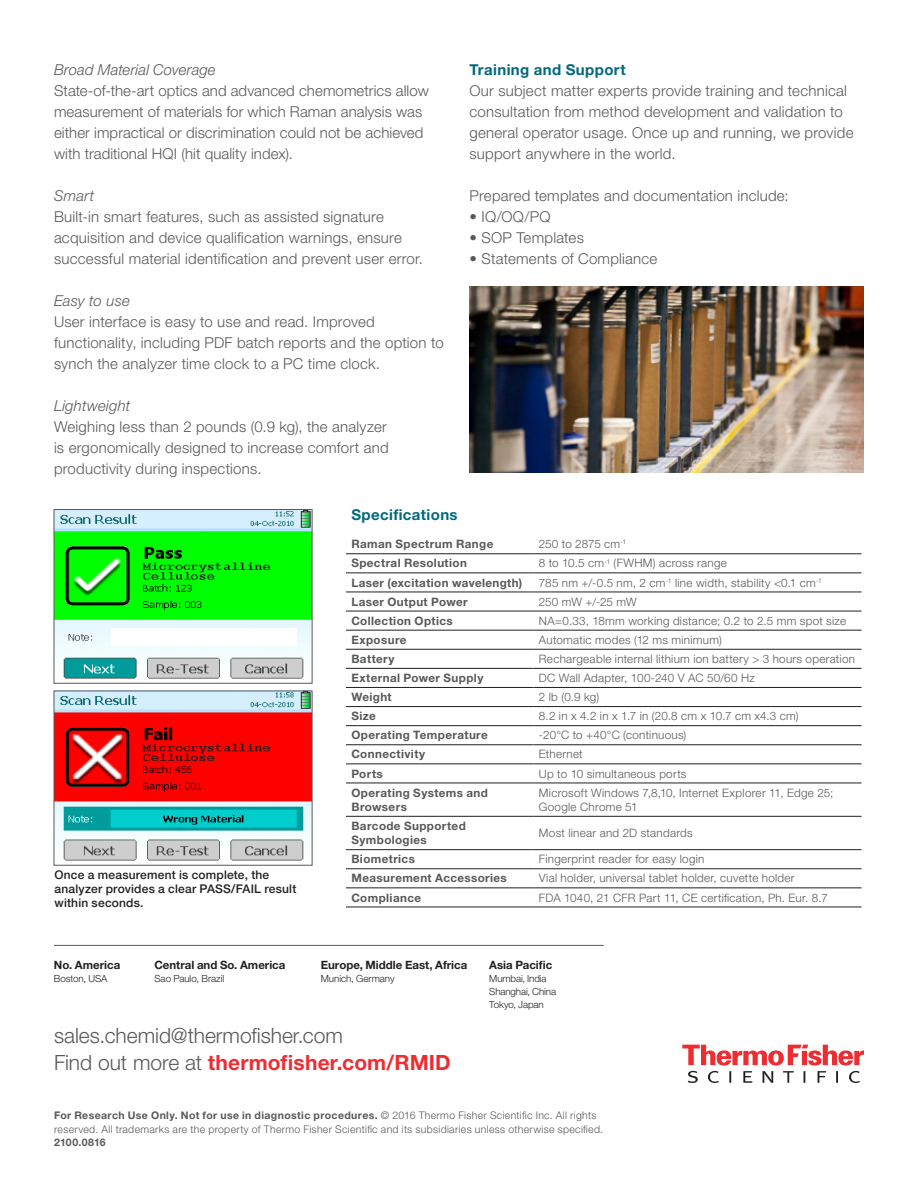
<style>
.page{position:relative;width:918px;height:1188px;background:#fff}
.page>*{position:absolute;margin:0;border:0;box-sizing:border-box;transform-origin:0 0}
.t1{font:300 21px/27px "Helvetica Neue LT Std";color:#57585a}
.t2{font:300 15px/21px "Helvetica Neue LT Std";letter-spacing:.015em;color:#57585a}
.t3{font:italic 300 15px "Helvetica Neue LT Std";letter-spacing:.01em;color:#57585a}
.t4{font:700 15px "Helvetica Neue LT Std";letter-spacing:.025em;color:#00687f}
.t5{font:500 12px/14.2px "Helvetica Neue LT Std";letter-spacing:.015em;color:#231f20}
.t6{font:300 11.7px/14.2px "Helvetica Neue LT Std";letter-spacing:.025em;color:#57585a}
.t7{font:700 11.7px/14.2px "Helvetica Neue LT Std";letter-spacing:.035em;color:#57585a}
.t8{font:300 11.7px "Helvetica Neue LT Std";color:#57585a}
.t9{font:700 11.4px "Helvetica Neue LT Std";color:#231f20}
.t10{font:300 10.5px/13.5px "Helvetica Neue LT Std";letter-spacing:.03em;color:#57585a}
.t11{font:700 10.5px "Helvetica Neue LT Std";letter-spacing:.015em;color:#57585a}
.t12{font:300 9.75px/13px "Helvetica Neue LT Std";letter-spacing:-.01em;color:#231f20}
.s1{font-weight:700;color:#ee2d33}
.s2{font-weight:700}
</style>
<div class="page">
<svg style="left:346px;top:553px;width:516px;height:58px"></svg>
<svg style="left:346px;top:629px;width:516px;height:278px"></svg>
<hr style="left:346px;top:554px;width:188px;height:1px;background:#231f20">
<hr style="left:534px;top:554px;width:328px;height:1px;background:#231f20">
<hr style="left:346px;top:592px;width:188px;height:1px;background:#231f20">
<hr style="left:534px;top:592px;width:328px;height:1px;background:#231f20">
<hr style="left:346px;top:611px;width:188px;height:1px;background:#231f20">
<hr style="left:534px;top:611px;width:328px;height:1px;background:#231f20">
<hr style="left:346px;top:630px;width:188px;height:1px;background:#231f20">
<hr style="left:534px;top:630px;width:328px;height:1px;background:#231f20">
<hr style="left:346px;top:649px;width:188px;height:1px;background:#231f20">
<hr style="left:534px;top:649px;width:328px;height:1px;background:#231f20">
<hr style="left:346px;top:668px;width:188px;height:1px;background:#231f20">
<hr style="left:534px;top:668px;width:328px;height:1px;background:#231f20">
<hr style="left:346px;top:687px;width:188px;height:1px;background:#231f20">
<hr style="left:534px;top:687px;width:328px;height:1px;background:#231f20">
<hr style="left:346px;top:706px;width:188px;height:1px;background:#231f20">
<hr style="left:534px;top:706px;width:328px;height:1px;background:#231f20">
<hr style="left:346px;top:725px;width:188px;height:1px;background:#231f20">
<hr style="left:534px;top:725px;width:328px;height:1px;background:#231f20">
<hr style="left:346px;top:745px;width:188px;height:1px;background:#231f20">
<hr style="left:534px;top:745px;width:328px;height:1px;background:#231f20">
<hr style="left:346px;top:764px;width:188px;height:1px;background:#231f20">
<hr style="left:534px;top:764px;width:328px;height:1px;background:#231f20">
<hr style="left:346px;top:783px;width:188px;height:1px;background:#231f20">
<hr style="left:534px;top:783px;width:328px;height:1px;background:#231f20">
<hr style="left:346px;top:816px;width:188px;height:1px;background:#231f20">
<hr style="left:534px;top:816px;width:328px;height:1px;background:#231f20">
<hr style="left:346px;top:849px;width:188px;height:1px;background:#231f20">
<hr style="left:534px;top:849px;width:328px;height:1px;background:#231f20">
<hr style="left:346px;top:869px;width:188px;height:1px;background:#231f20">
<hr style="left:534px;top:869px;width:328px;height:1px;background:#231f20">
<hr style="left:346px;top:888px;width:188px;height:1px;background:#231f20">
<hr style="left:534px;top:888px;width:328px;height:1px;background:#231f20">
<hr style="left:346px;top:907px;width:188px;height:1px;background:#231f20">
<hr style="left:534px;top:907px;width:328px;height:1px;background:#231f20">
<hr style="left:346px;top:573px;width:188px;height:1px;background:#231f20">
<hr style="left:534px;top:573px;width:328px;height:1px;background:#231f20">
<svg style="left:682px;top:1045px;width:182px;height:38px"></svg>
<img style="left:56px;top:693px;width:254px;height:168px">
<div style="left:54px;top:691px;width:258px;height:175px;border:1px solid #57585a"></div>
<img style="left:56px;top:511px;width:254px;height:168px">
<div style="left:54px;top:509px;width:258px;height:175px;border:1px solid #57585a"></div>
<hr style="left:54px;top:945px;width:550px;height:1px;background:#57585a">
<img style="left:470px;top:286px;width:394px;height:186px">
<p class="t4" style="left:470px;top:60px;width:158px">Training and Support</p>
<p class="t2" style="left:470px;top:80px;width:386px">Our subject matter experts provide training and technical consultation from method development and validation to general operator usage. Once up and running, we provide support anywhere in the world.</p>
<p class="t2" style="left:470px;top:185px;width:321px">Prepared templates and documentation include:</p>
<p class="t2" style="left:470px;top:206px;width:83px">• IQ/OQ/PQ</p>
<p class="t2" style="left:470px;top:227px;width:116px">• SOP Templates</p>
<p class="t2" style="left:470px;top:248px;width:189px">• Statements of Compliance</p>
<p class="t3" style="left:54px;top:61px;width:163px">Broad Material Coverage</p>
<p class="t2" style="left:54px;top:80px;width:376px">State-of-the-art optics and advanced chemometrics allow measurement of materials for which Raman analysis was either impractical or discrimination could not be achieved with traditional HQI (hit quality index).</p>
<p class="t3" style="left:54px;top:187px;width:42px">Smart</p>
<p class="t2" style="left:54px;top:206px;width:371px">Built-in smart features, such as assisted signature acquisition and device qualification warnings, ensure successful material identification and prevent user error.</p>
<p class="t3" style="left:54px;top:292px;width:77px">Easy to use</p>
<p class="t2" style="left:54px;top:311px;width:391px">User interface is easy to use and read. Improved functionality, including PDF batch reports and the option to synch the analyzer time clock to a PC time clock.</p>
<p class="t3" style="left:54px;top:397px;width:78px">Lightweight</p>
<p class="t2" style="left:54px;top:416px;width:336px">Weighing less than 2 pounds (0.9 kg), the analyzer is ergonomically designed to increase comfort and productivity during inspections.</p>
<p class="t4" style="left:351px;top:506px;width:108px">Specifications</p>
<p class="t7" style="left:351px;top:537px;width:144px">Raman Spectrum Range</p>
<p class="t8" style="left:539px;top:537px;width:89px">250 to 2875 cm<sup>-1</sup></p>
<p class="t7" style="left:351px;top:556px;width:117px">Spectral Resolution</p>
<p class="t6" style="left:539px;top:556px;width:190px">8 to 10.5 cm<sup>-1</sup> (FWHM) across range</p>
<p class="t7" style="left:351px;top:575px;width:173px">Laser (excitation wavelength)</p>
<p class="t6" style="left:539px;top:575px;width:285px">785 nm +/-0.5 nm, 2 cm<sup>-1</sup> line width, stability &lt;0.1 cm<sup>-1</sup></p>
<p class="t7" style="left:351px;top:594px;width:118px">Laser Output Power</p>
<p class="t6" style="left:539px;top:594px;width:99px">250 mW +/-25 mW</p>
<p class="t7" style="left:351px;top:613px;width:103px">Collection Optics</p>
<p class="t6" style="left:539px;top:613px;width:309px">NA=0.33, 18mm working distance; 0.2 to 2.5 mm spot size</p>
<p class="t7" style="left:351px;top:632px;width:57px">Exposure</p>
<p class="t6" style="left:539px;top:632px;width:185px">Automatic modes (12 ms minimum)</p>
<p class="t7" style="left:351px;top:651px;width:45px">Battery</p>
<p class="t6" style="left:539px;top:651px;width:318px">Rechargeable internal lithium ion battery &gt; 3 hours operation</p>
<p class="t7" style="left:351px;top:671px;width:133px">External Power Supply</p>
<p class="t6" style="left:539px;top:671px;width:217px">DC Wall Adapter, 100-240 V AC 50/60 Hz</p>
<p class="t7" style="left:351px;top:690px;width:42px">Weight</p>
<p class="t6" style="left:539px;top:690px;width:62px">2 lb (0.9 kg)</p>
<p class="t7" style="left:351px;top:709px;width:26px">Size</p>
<p class="t6" style="left:539px;top:709px;width:261px">8.2 in x 4.2 in x 1.7 in (20.8 cm x 10.7 cm x4.3 cm)</p>
<p class="t7" style="left:351px;top:728px;width:138px">Operating Temperature</p>
<p class="t6" style="left:539px;top:728px;width:149px">-20°C to +40°C (continuous)</p>
<p class="t7" style="left:351px;top:747px;width:75px">Connectivity</p>
<p class="t6" style="left:539px;top:747px;width:45px">Ethernet</p>
<p class="t7" style="left:351px;top:766px;width:33px">Ports</p>
<p class="t6" style="left:539px;top:766px;width:149px">Up to 10 simultaneous ports</p>
<p class="t7" style="left:351px;top:785px;width:138px">Operating Systems and<br>Browsers</p>
<p class="t6" style="left:539px;top:785px;width:296px">Microsoft Windows 7,8,10, Internet Explorer 11, Edge 25;<br>Google Chrome 51</p>
<p class="t7" style="left:351px;top:818px;width:116px">Barcode Supported<br>Symbologies</p>
<p class="t6" style="left:539px;top:826px;width:155px">Most linear and 2D standards</p>
<p class="t7" style="left:351px;top:852px;width:65px">Biometrics</p>
<p class="t6" style="left:539px;top:852px;width:167px">Fingerprint reader for easy login</p>
<p class="t7" style="left:351px;top:871px;width:157px">Measurement Accessories</p>
<p class="t6" style="left:539px;top:871px;width:257px">Vial holder, universal tablet holder, cuvette holder</p>
<p class="t7" style="left:351px;top:890px;width:71px">Compliance</p>
<p class="t6" style="left:539px;top:890px;width:290px">FDA 1040, 21 CFR Part 11, CE certification, Ph. Eur. 8.7</p>
<p class="t5" style="left:55px;top:867px;width:243px">Once a measurement is complete, the analyzer provides a clear PASS/FAIL result within seconds.</p>
<p class="t9" style="left:54px;top:958px;width:68px">No. America</p>
<p class="t12" style="left:54px;top:972px;width:55px">Boston, USA</p>
<p class="t9" style="left:154px;top:958px;width:132px">Central and So. America</p>
<p class="t12" style="left:154px;top:972px;width:71px">Sao Paulo, Brazil</p>
<p class="t9" style="left:321px;top:958px;width:148px">Europe, Middle East, Africa</p>
<p class="t12" style="left:321px;top:972px;width:75px">Munich, Germany</p>
<p class="t9" style="left:489px;top:958px;width:64px">Asia Pacific</p>
<p class="t12" style="left:489px;top:972px;width:68px">Mumbai, India<br>Shanghai, China<br>Tokyo, Japan</p>
<h1 class="t1" style="left:54px;top:1021px;width:398px">sales.chemid@thermofisher.com<br>Find out more at <span class="s1">thermofisher.com/RMID</span></h1>
<p class="t10" style="left:54px;top:1108px;width:551px"><span class="s2">For Research Use Only. Not for use in diagnostic procedures.</span> © 2016 Thermo Fisher Scientific Inc. All rights reserved. All trademarks are the property of Thermo Fisher Scientific and its subsidiaries unless otherwise specified.</p>
<p class="t11" style="left:54px;top:1136px;width:53px">2100.0816</p>
</div>
